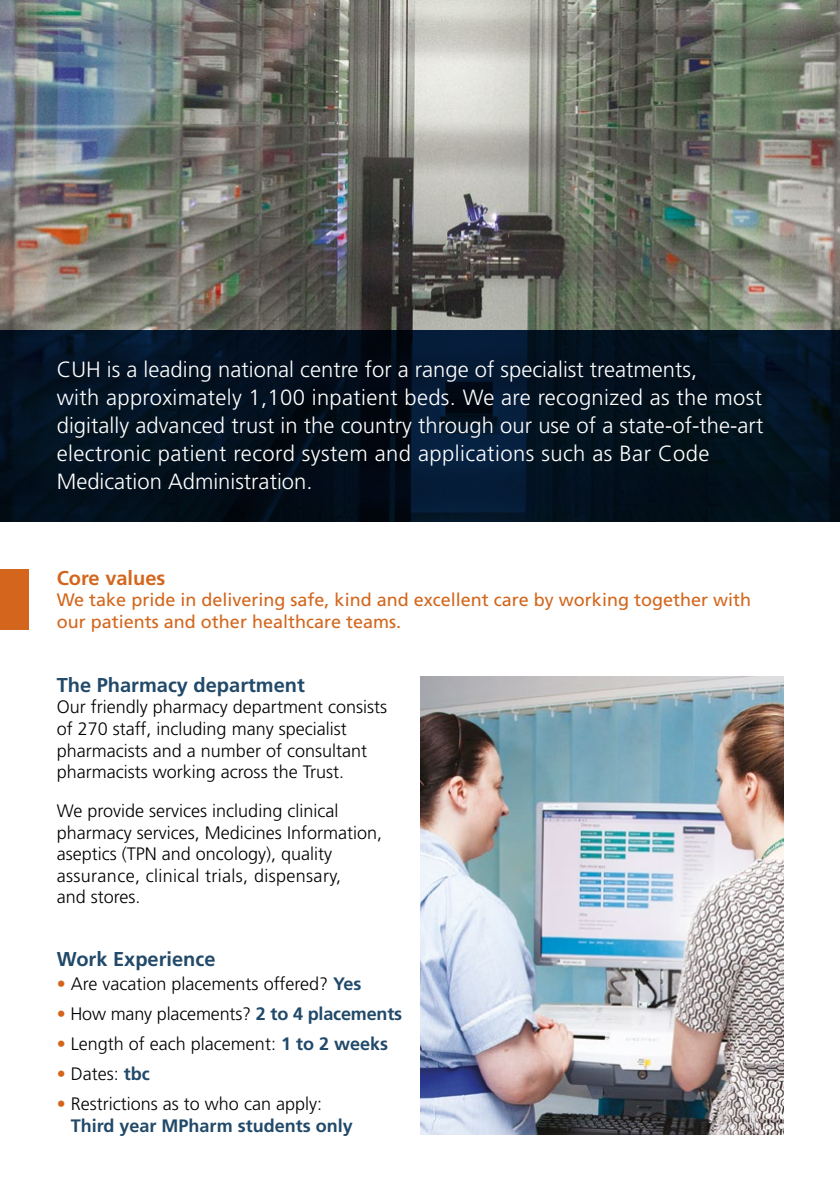
<style>
.page{position:relative;width:840px;height:1191px;background:#fff}
.page>*{position:absolute;margin:0;border:0;box-sizing:border-box;transform-origin:0 0}
.t1{font:300 22px/28px "Frutiger";color:#fff}
.t2{font:700 20px "Frutiger";color:#214969}
.t3{font:700 20px "Frutiger";color:#d3661c}
.t4{font:300 18px/21.6px "Frutiger";color:#000}
.t5{font:18px/21.6px "Frutiger";color:#d3661c}
.s1{color:#d3661c}
.s2{font-weight:700;color:#214969}
</style>
<div class="page">
<hr style="left:839px;top:0;width:1px;height:288px;background:#d3661c">
<img style="left:0;top:0;width:839px;height:330px">
<img style="left:420px;top:676px;width:362px;height:458px">
<div style="left:0;top:568px;width:28px;height:61px;background:#d3661c"></div>
<svg style="left:0;top:330px;width:839px;height:192px;background:#021121"></svg>
<p class="t1" style="left:57px;top:356px;width:707px">CUH is a leading national centre for a range of specialist treatments,<br>with approximately 1,100 inpatient beds. We are recognized as the most digitally advanced trust in the country through our use of a state-of-the-art electronic patient record system and applications such as Bar Code Medication Administration.</p>
<p class="t3" style="left:57px;top:566px;width:110px">Core values</p>
<p class="t5" style="left:57px;top:589px;width:695px">We take pride in delivering safe, kind and excellent care by working together with our patients and other healthcare teams.</p>
<p class="t2" style="left:57px;top:673px;width:249px">The Pharmacy department</p>
<p class="t4" style="left:57px;top:696px;width:331px">Our friendly pharmacy department consists of 270 staff, including many specialist pharmacists and a number of consultant pharmacists working across the Trust.</p>
<p class="t4" style="left:57px;top:800px;width:326px">We provide services including clinical pharmacy services, Medicines Information, aseptics (TPN and oncology), quality assurance, clinical trials, dispensary,<br>and stores.</p>
<p class="t2" style="left:57px;top:946px;width:160px">Work Experience</p>
<p class="t4" style="left:57px;top:973px;width:306px"><span class="s1">•</span> Are vacation placements offered? <span class="s2">Yes</span></p>
<p class="t4" style="left:57px;top:1003px;width:347px"><span class="s1">•</span> How many placements? <span class="s2">2 to 4 placements</span></p>
<p class="t4" style="left:57px;top:1033px;width:333px"><span class="s1">•</span> Length of each placement: <span class="s2">1 to 2 weeks</span></p>
<p class="t4" style="left:57px;top:1063px;width:95px"><span class="s1">•</span> Dates: <span class="s2">tbc</span></p>
<p class="t4" style="left:71px;top:1093px;width:283px;text-indent:-14px"><span class="s1">•</span> Restrictions as to who can apply:<br><span class="s2">Third year MPharm students only</span></p>
</div>
